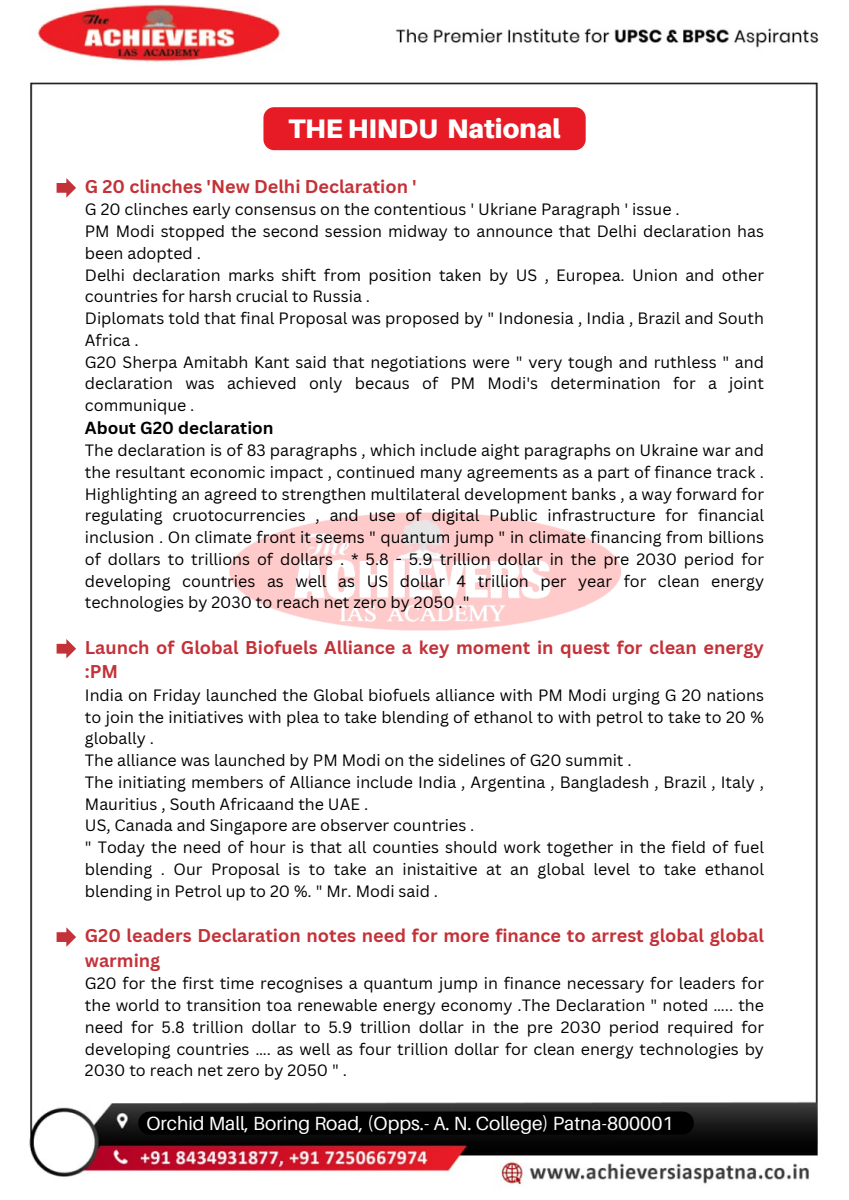
<style>
.page{position:relative;width:849px;height:1200px;background:#fff}
.page>*{position:absolute;margin:0;border:0;box-sizing:border-box;transform-origin:0 0}
.t1{font:900 26.8px "Aileron";color:#fff}
.t2{font:19.1px "Aileron";color:#fff}
.t3{font:700 18px/24.8px "Canva Sans";color:#c33238}
.t4{font:700 17px "Canva Sans";color:#000}
.t5{font:16px/21.8px "Canva Sans";color:#000;text-align:justify}
</style>
<div class="page">
<img style="left:29px;top:4px;width:790px;height:1181px">
<svg style="left:57px;top:178px;width:19px;height:20px"></svg>
<img style="left:210px;top:482px;width:433px;height:183px">
<div style="left:263px;top:107px;width:322px;height:43px;background:#e71b26"></div>
<div style="left:138px;top:1112px;width:555px;height:23px;background:#000;border-radius:12px"></div>
<svg style="left:57px;top:639px;width:19px;height:19px"></svg>
<svg style="left:57px;top:927px;width:19px;height:20px"></svg>
<p class="t1" style="left:288px;top:112px;width:274px">THE HINDU National</p>
<p class="t3" style="left:85px;top:173px;width:333px">G 20 clinches 'New Delhi Declaration '</p>
<p class="t5" style="left:85px;top:198px;width:596px">G 20 clinches early consensus on the contentious ' Ukriane Paragraph ' issue .</p>
<p class="t5" style="left:85px;top:220px;width:680px">PM Modi stopped the second session midway to announce that Delhi declaration has been adopted .</p>
<p class="t5" style="left:85px;top:263px;width:680px">Delhi declaration marks shift from position taken by US , Europea. Union and other countries for harsh crucial to Russia .</p>
<p class="t5" style="left:85px;top:307px;width:680px">Diplomats told that final Proposal was proposed by " Indonesia , India , Brazil and South<br>Africa .</p>
<p class="t5" style="left:85px;top:350px;width:680px">G20 Sherpa Amitabh Kant said that negotiations were " very tough and ruthless " and declaration was achieved only becaus of PM Modi's determination for a joint communique .</p>
<p class="t4" style="left:85px;top:416px;width:190px">About G20 declaration</p>
<p class="t5" style="left:85px;top:439px;width:680px">The declaration is of 83 paragraphs , which include aight paragraphs on Ukraine war and the resultant economic impact , continued many agreements as a part of finance track .<br>Highlighting an agreed to strengthen multilateral development banks , a way forward for regulating cruotocurrencies , and use of digital Public infrastructure for financial inclusion . On climate front it seems " quantum jump " in climate financing from billions of dollars to trillions of dollars . * 5.8 - 5.9 trillion dollar in the pre 2030 period for developing countries as well as US dollar 4 trillion per year for clean energy technologies by 2030 to reach net zero by 2050 ."</p>
<p class="t3" style="left:85px;top:634px;width:680px">Launch of Global Biofuels Alliance a key moment in quest for clean energy :PM</p>
<p class="t5" style="left:85px;top:684px;width:680px">India on Friday launched the Global biofuels alliance with PM Modi urging G 20 nations to join the initiatives with plea to take blending of ethanol to with petrol to take to 20 % globally .</p>
<p class="t5" style="left:85px;top:749px;width:548px">The alliance was launched by PM Modi on the sidelines of G20 summit .</p>
<p class="t5" style="left:85px;top:771px;width:680px">The initiating members of Alliance include India , Argentina , Bangladesh , Brazil , Italy ,<br>Mauritius , South Africaand the UAE .</p>
<p class="t5" style="left:85px;top:814px;width:391px">US, Canada and Singapore are observer countries .</p>
<p class="t5" style="left:85px;top:836px;width:680px">" Today the need of hour is that all counties should work together in the field of fuel blending . Our Proposal is to take an inistaitive at an global level to take ethanol blending in Petrol up to 20 %. " Mr. Modi said .</p>
<p class="t3" style="left:85px;top:923px;width:680px">G20 leaders Declaration notes need for more finance to arrest global global warming</p>
<p class="t5" style="left:85px;top:972px;width:680px">G20 for the first time recognises a quantum jump in finance necessary for leaders for the world to transition toa renewable energy economy .The Declaration " noted ….. the need for 5.8 trillion dollar to 5.9 trillion dollar in the pre 2030 period required for developing countries …. as well as four trillion dollar for clean energy technologies by 2030 to reach net zero by 2050 " .</p>
<p class="t2" style="left:146px;top:1111px;width:528px">Orchid Mall, Boring Road, (Opps.- A. N. College) Patna-800001</p>
</div>
